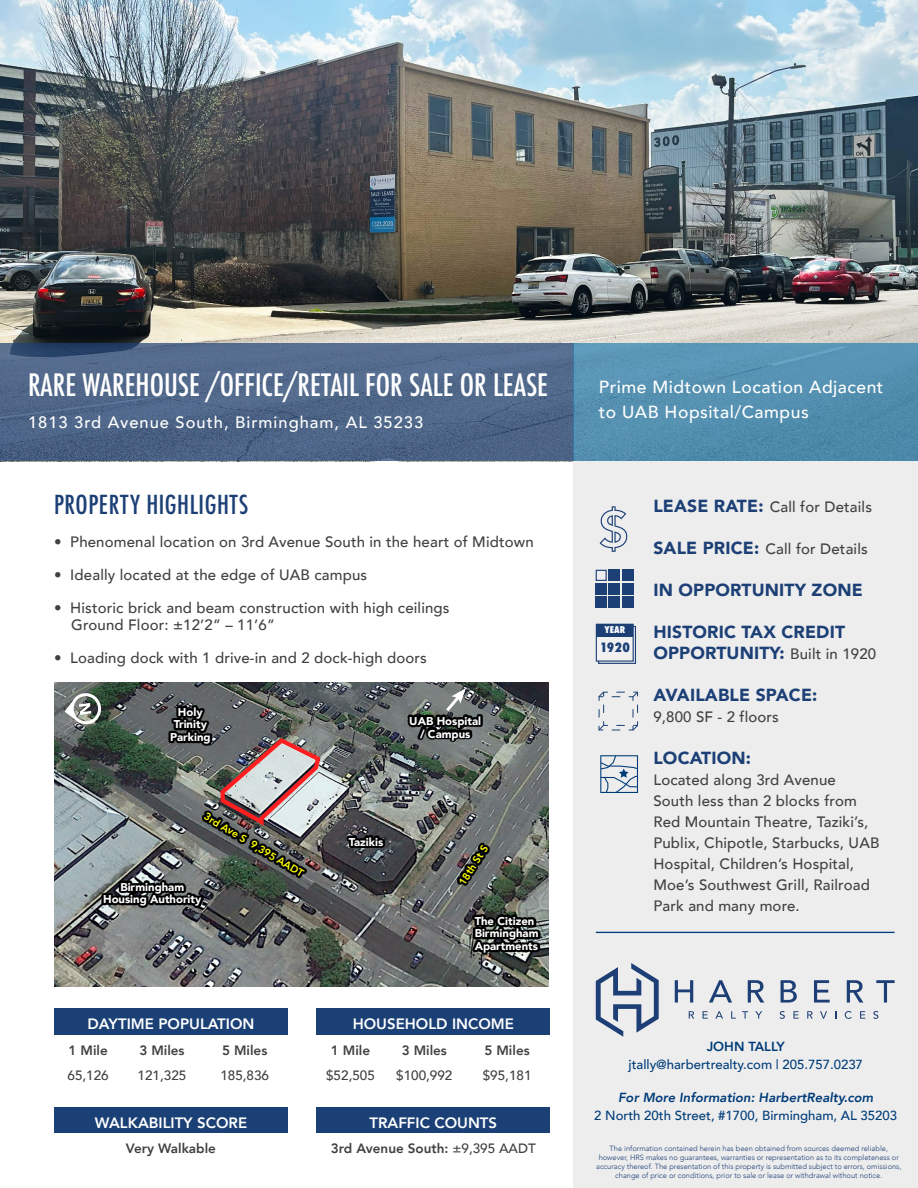
<style>
.page{position:relative;width:918px;height:1188px;background:#fff}
.page>*{position:absolute;margin:0;border:0;box-sizing:border-box;transform-origin:0 0}
.t1{font:500 condensed 30px "Futura";color:#fff}
.t2{font:500 condensed 25.5px "Futura";letter-spacing:.02em;color:#1c4076}
.t3{font:900 17.4px/21px "Avenir";letter-spacing:.01em;color:#1c4076}
.t4{font:500 17.4px/25.5px "Avenir";letter-spacing:.03em;color:#fff}
.t5{font:500 16.5px "Avenir";letter-spacing:.06em;color:#fff}
.t6{font:500 15px/21px "Avenir";letter-spacing:.01em;color:#414042}
.t7{font:800 15px "Avenir";color:#fff}
.t8{font:800 13.5px "Avenir";color:#414042}
.t9{font:500 13.5px "Avenir";color:#414042}
.t10{font:500 13.2px "Avenir";color:#003c78}
.t11{font:italic 800 13.2px "Avenir";color:#003c78}
.t12{font:800 13.2px "Avenir";color:#003c78}
.t13{font:800 condensed 12.45px "Futura";color:#1c4076}
.t14{font:900 11.25px/12.5px "Avenir";color:#fff;text-align:center}
.t15{font:800 10.5px "Avenir";color:#ff0}
.t16{font:800 condensed 9.15px "Futura";color:#fff}
.t17{font:300 7.5px/9px "Avenir";color:#1d3f75;text-align:center}
.s1{font-weight:500}
.s2{font-weight:900;font-size:17.4px;color:#1c4076}
.s3{font-weight:500;font-size:15px;color:#414042}
</style>
<div class="page">
<img style="left:0;top:0;width:918px;height:461px">
<div style="left:573px;top:461px;width:345px;height:727px;background:#ededee"></div>
<hr style="left:596px;top:932px;width:299px;height:1px;background:#003c78">
<svg style="left:600px;top:506px;width:27px;height:46px"></svg>
<div style="left:596px;top:596px;width:11px;height:11px;background:#1c4076"></div>
<div style="left:596px;top:583px;width:11px;height:11px;background:#1c4076"></div>
<div style="left:596px;top:570px;width:11px;height:11px;border:1px solid #1c4076"></div>
<div style="left:609px;top:596px;width:11px;height:11px;background:#1c4076"></div>
<div style="left:609px;top:583px;width:11px;height:11px;background:#1c4076"></div>
<div style="left:609px;top:570px;width:11px;height:11px;background:#1c4076"></div>
<div style="left:622px;top:596px;width:11px;height:11px;background:#1c4076"></div>
<div style="left:622px;top:583px;width:11px;height:11px;background:#1c4076"></div>
<div style="left:622px;top:570px;width:11px;height:11px;background:#1c4076"></div>
<svg style="left:600px;top:755px;width:38px;height:38px"></svg>
<svg style="left:598px;top:691px;width:41px;height:40px"></svg>
<svg style="left:675px;top:980px;width:18px;height:23px"></svg>
<svg style="left:709px;top:980px;width:23px;height:23px"></svg>
<svg style="left:748px;top:980px;width:16px;height:23px"></svg>
<svg style="left:781px;top:980px;width:16px;height:23px"></svg>
<svg style="left:814px;top:980px;width:16px;height:23px"></svg>
<svg style="left:847px;top:980px;width:16px;height:23px"></svg>
<svg style="left:876px;top:980px;width:19px;height:23px"></svg>
<svg style="left:689px;top:1011px;width:5px;height:8px"></svg>
<svg style="left:703px;top:1011px;width:5px;height:8px"></svg>
<svg style="left:715px;top:1011px;width:8px;height:8px"></svg>
<svg style="left:731px;top:1011px;width:5px;height:8px"></svg>
<svg style="left:742px;top:1011px;width:6px;height:8px"></svg>
<svg style="left:755px;top:1011px;width:7px;height:8px"></svg>
<svg style="left:780px;top:1011px;width:5px;height:8px"></svg>
<svg style="left:793px;top:1011px;width:6px;height:8px"></svg>
<svg style="left:807px;top:1011px;width:6px;height:8px"></svg>
<svg style="left:820px;top:1011px;width:7px;height:8px"></svg>
<svg style="left:845px;top:1011px;width:7px;height:8px"></svg>
<svg style="left:860px;top:1011px;width:5px;height:8px"></svg>
<svg style="left:873px;top:1011px;width:5px;height:8px"></svg>
<svg style="left:596px;top:963px;width:63px;height:74px"></svg>
<svg style="left:595px;top:623px;width:41px;height:41px"></svg>
<div style="left:596px;top:624px;width:37px;height:13px;background:#1c4076"></div>
<div style="left:54px;top:1008px;width:234px;height:27px;background:#1a4075"></div>
<div style="left:54px;top:1107px;width:234px;height:27px;background:#1a4075"></div>
<div style="left:316px;top:1008px;width:234px;height:27px;background:#1a4075"></div>
<div style="left:316px;top:1107px;width:234px;height:27px;background:#1a4075"></div>
<svg style="left:0;top:343px;width:573px;height:117px;fill:#50688a"></svg>
<div style="left:574px;top:343px;width:344px;height:117px;background:linear-gradient(to right,#5994b4,#508cad)"></div>
<img style="left:54px;top:682px;width:495px;height:305px">
<img style="left:217px;top:736px;width:106px;height:93px">
<img style="left:202px;top:810px;width:105px;height:68px">
<svg style="left:457px;top:842px;width:33px;height:44px"></svg>
<svg style="left:168px;top:705px;width:44px;height:41px;fill:#000"></svg>
<svg style="left:408px;top:714px;width:75px;height:28px;fill:#010101"></svg>
<div style="left:346px;top:835px;width:39px;height:13px;background:#000"></div>
<svg style="left:472px;top:914px;width:68px;height:41px;fill:#000"></svg>
<svg style="left:443px;top:688px;width:23px;height:27px"></svg>
<svg style="left:101px;top:880px;width:103px;height:28px;fill:#010101"></svg>
<svg style="left:65px;top:693px;width:38px;height:31px"></svg>
<h1 class="t1" style="left:28px;top:365px;width:522px">RARE WAREHOUSE /OFFICE/RETAIL FOR SALE OR LEASE</h1>
<p class="t5" style="left:28px;top:408px;width:397px">1813 3rd Avenue South, Birmingham, AL 35233</p>
<h2 class="t2" style="left:54px;top:488px;width:196px">PROPERTY HIGHLIGHTS</h2>
<p class="t6" style="left:54px;top:530px;width:481px">• Phenomenal location on 3rd Avenue South in the heart of Midtown</p>
<p class="t6" style="left:54px;top:563px;width:315px">• Ideally located at the edge of UAB campus</p>
<p class="t6" style="left:71px;top:599px;width:380px;line-height:16.5px;text-indent:-17px">• Historic brick and beam construction with high ceilings<br>Ground Floor: ±12’2” – 11’6”</p>
<p class="t6" style="left:54px;top:646px;width:374px">• Loading dock with 1 drive-in and 2 dock-high doors</p>
<p class="t14" style="left:170px;top:705px;width:42px">Holy<br>Trinity<br>Parking</p>
<p class="t14" style="left:409px;top:715px;width:73px">UAB Hospital / Campus</p>
<p class="t15" style="left:209px;top:808px;width:116px;rotate:31deg">3rd Ave S 9,395 AADT</p>
<p class="t14" style="left:103px;top:880px;width:100px">Birmingham<br>Housing Authority</p>
<p class="t14" style="left:349px;top:835px;width:36px">Tazikis</p>
<p class="t15" style="left:454px;top:879px;width:46px;rotate:-57deg">18th St S</p>
<p class="t14" style="left:475px;top:914px;width:65px;text-align:left">The Citizen<br>Birmingham<br>Apartments</p>
<p class="t7" style="left:88px;top:1012px;width:168px">DAYTIME POPULATION</p>
<p class="t8" style="left:69px;top:1040px;width:41px">1 Mile</p>
<p class="t8" style="left:139px;top:1040px;width:47px">3 Miles</p>
<p class="t8" style="left:222px;top:1040px;width:47px">5 Miles</p>
<p class="t9" style="left:68px;top:1064px;width:43px">65,126</p>
<p class="t9" style="left:138px;top:1064px;width:50px">121,325</p>
<p class="t9" style="left:220px;top:1064px;width:50px">185,836</p>
<p class="t7" style="left:95px;top:1111px;width:154px">WALKABILITY SCORE</p>
<p class="t8" style="left:126px;top:1138px;width:92px">Very Walkable</p>
<p class="t7" style="left:353px;top:1012px;width:163px">HOUSEHOLD INCOME</p>
<p class="t8" style="left:331px;top:1040px;width:41px">1 Mile</p>
<p class="t8" style="left:402px;top:1040px;width:47px">3 Miles</p>
<p class="t8" style="left:485px;top:1040px;width:47px">5 Miles</p>
<p class="t9" style="left:326px;top:1064px;width:50px">$52,505</p>
<p class="t9" style="left:396px;top:1064px;width:58px">$100,992</p>
<p class="t9" style="left:483px;top:1064px;width:50px">$95,181</p>
<p class="t7" style="left:369px;top:1111px;width:129px">TRAFFIC COUNTS</p>
<p class="t8" style="left:331px;top:1138px;width:206px">3rd Avenue South: <span class="s1">±9,395 AADT</span></p>
<p class="t4" style="left:599px;top:373px;width:286px">Prime Midtown Location Adjacent to UAB Hopsital/Campus</p>
<p class="t16" style="left:604px;top:624px;width:22px">YEAR</p>
<p class="t13" style="left:600px;top:639px;width:31px">1920</p>
<p class="t6" style="left:653px;top:496px;width:220px"><span class="s2">LEASE RATE:</span> Call for Details</p>
<p class="t6" style="left:653px;top:538px;width:216px"><span class="s2">SALE PRICE:</span> Call for Details</p>
<p class="t3" style="left:653px;top:579px;width:211px">IN OPPORTUNITY ZONE</p>
<p class="t3" style="left:653px;top:621px;width:224px">HISTORIC TAX CREDIT<br>OPPORTUNITY: <span class="s3">Built in 1920</span></p>
<p class="t3" style="left:653px;top:684px;width:165px">AVAILABLE SPACE:</p>
<p class="t6" style="left:653px;top:706px;width:127px">9,800 SF - 2 floors</p>
<p class="t3" style="left:653px;top:747px;width:99px">LOCATION:</p>
<p class="t6" style="left:653px;top:769px;width:228px">Located along 3rd Avenue<br>South less than 2 blocks from<br>Red Mountain Theatre, Taziki’s,<br>Publix, Chipotle, Starbucks, UAB<br>Hospital, Children’s Hospital,<br>Moe’s Southwest Grill, Railroad<br>Park and many more.</p>
<p class="t12" style="left:707px;top:1036px;width:79px">JOHN TALLY</p>
<p class="t10" style="left:629px;top:1053px;width:236px">jtally@harbertrealty.com | 205.757.0237</p>
<p class="t11" style="left:618px;top:1089px;width:257px">For More Information: HarbertRealty.com</p>
<p class="t10" style="left:594px;top:1104px;width:304px">2 North 20th Street, #1700, Birmingham, AL 35203</p>
<p class="t17" style="left:596px;top:1144px;width:307px">The information contained herein has been obtained from sources deemed reliable, however, HRS makes no guarantees, warranties or representation as to its completeness or accuracy thereof. The presentation of this property is submitted subject to errors, omissions, change of price or conditions, prior to sale or lease or withdrawal without notice.</p>
</div>
